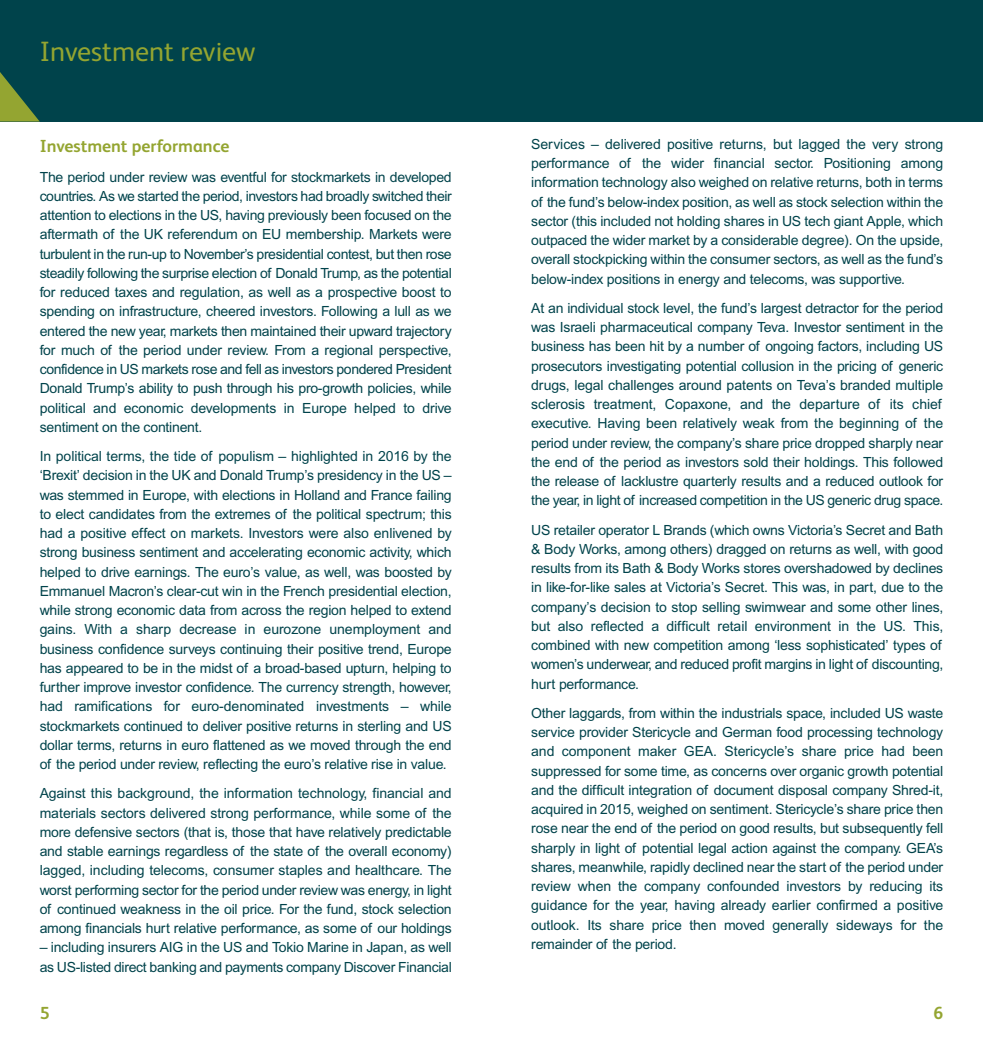
<style>
.page{position:relative;width:983px;height:1042px;background:#fff}
.page>*{position:absolute;margin:0;border:0;box-sizing:border-box;transform-origin:0 0}
.t1{font:28px "FS Albert";color:#94a531}
.t2{font:700 17.5px "FS Albert";color:#94a531}
.t3{font:14px/19.2px "Arial";letter-spacing:-.015em;color:#00434b;text-align:justify}
</style>
<div class="page">
<div style="left:491px;top:0;width:491px;height:122px;background:#00434b"></div>
<div style="left:0;top:0;width:491px;height:122px;background:#00434b"></div>
<svg style="left:0;top:72px;width:40px;height:50px"></svg>
<h1 class="t1" style="left:40px;top:42px;width:217px">Investment review</h1>
<p class="t2" style="left:40px;top:140px;width:191px">Investment performance</p>
<p class="t3" style="left:40px;top:168px;width:413px">The period under review was eventful for stockmarkets in developed countries. As we started the period, investors had broadly switched their attention to elections in the US, having previously been focused on the aftermath of the UK referendum on EU membership. Markets were turbulent in the run-up to November’s presidential contest, but then rose steadily following the surprise election of Donald Trump, as the potential for reduced taxes and regulation, as well as a prospective boost to spending on infrastructure, cheered investors. Following a lull as we entered the new year, markets then maintained their upward trajectory for much of the period under review. From a regional perspective, confidence in US markets rose and fell as investors pondered President Donald Trump’s ability to push through his pro-growth policies, while political and economic developments in Europe helped to drive sentiment on the continent.</p>
<p class="t3" style="left:40px;top:448px;width:413px">In political terms, the tide of populism – highlighted in 2016 by the ‘Brexit’ decision in the UK and Donald Trump’s presidency in the US – was stemmed in Europe, with elections in Holland and France failing to elect candidates from the extremes of the political spectrum; this had a positive effect on markets. Investors were also enlivened by strong business sentiment and accelerating economic activity, which helped to drive earnings. The euro’s value, as well, was boosted by Emmanuel Macron’s clear-cut win in the French presidential election, while strong economic data from across the region helped to extend gains. With a sharp decrease in eurozone unemployment and business confidence surveys continuing their positive trend, Europe has appeared to be in the midst of a broad-based upturn, helping to further improve investor confidence. The currency strength, however, had ramifications for euro-denominated investments – while stockmarkets continued to deliver positive returns in sterling and US dollar terms, returns in euro flattened as we moved through the end of the period under review, reflecting the euro’s relative rise in value.</p>
<p class="t3" style="left:40px;top:785px;width:413px">Against this background, the information technology, financial and materials sectors delivered strong performance, while some of the more defensive sectors (that is, those that have relatively predictable and stable earnings regardless of the state of the overall economy) lagged, including telecoms, consumer staples and healthcare. The worst performing sector for the period under review was energy, in light of continued weakness in the oil price. For the fund, stock selection among financials hurt relative performance, as some of our holdings</p>
<p class="t3" style="left:40px;top:939px;width:413px">– including insurers AIG in the US and Tokio Marine in Japan, as well as US-listed direct banking and payments company Discover Financial</p>
<p class="t2" style="left:40px;top:1007px;width:11px">5</p>
<p class="t3" style="left:531px;top:136px;width:413px">Services – delivered positive returns, but lagged the very strong performance of the wider financial sector. Positioning among information technology also weighed on relative returns, both in terms of the fund’s below-index position, as well as stock selection within the sector (this included not holding shares in US tech giant Apple, which outpaced the wider market by a considerable degree). On the upside, overall stockpicking within the consumer sectors, as well as the fund’s below-index positions in energy and telecoms, was supportive.</p>
<p class="t3" style="left:531px;top:300px;width:413px">At an individual stock level, the fund’s largest detractor for the period was Israeli pharmaceutical company Teva. Investor sentiment in the business has been hit by a number of ongoing factors, including US prosecutors investigating potential collusion in the pricing of generic drugs, legal challenges around patents on Teva’s branded multiple sclerosis treatment, Copaxone, and the departure of its chief executive. Having been relatively weak from the beginning of the period under review, the company’s share price dropped sharply near the end of the period as investors sold their holdings. This followed the release of lacklustre quarterly results and a reduced outlook for the year, in light of increased competition in the US generic drug space.</p>
<p class="t3" style="left:531px;top:521px;width:413px">US retailer operator L Brands (which owns Victoria’s Secret and Bath &amp; Body Works, among others) dragged on returns as well, with good results from its Bath &amp; Body Works stores overshadowed by declines in like-for-like sales at Victoria’s Secret. This was, in part, due to the company’s decision to stop selling swimwear and some other lines, but also reflected a difficult retail environment in the US. This, combined with new competition among ‘less sophisticated’ types of women’s underwear, and reduced profit margins in light of discounting, hurt performance.</p>
<p class="t3" style="left:531px;top:704px;width:413px">Other laggards, from within the industrials space, included US waste service provider Stericycle and German food processing technology and component maker GEA. Stericycle’s share price had been suppressed for some time, as concerns over organic growth potential and the difficult integration of document disposal company Shred-it, acquired in 2015, weighed on sentiment. Stericycle’s share price then rose near the end of the period on good results, but subsequently fell sharply in light of potential legal action against the company. GEA’s shares, meanwhile, rapidly declined near the start of the period under review when the company confounded investors by reducing its guidance for the year, having already earlier confirmed a positive outlook. Its share price then moved generally sideways for the remainder of the period.</p>
<p class="t2" style="left:933px;top:1007px;width:11px">6</p>
</div>
